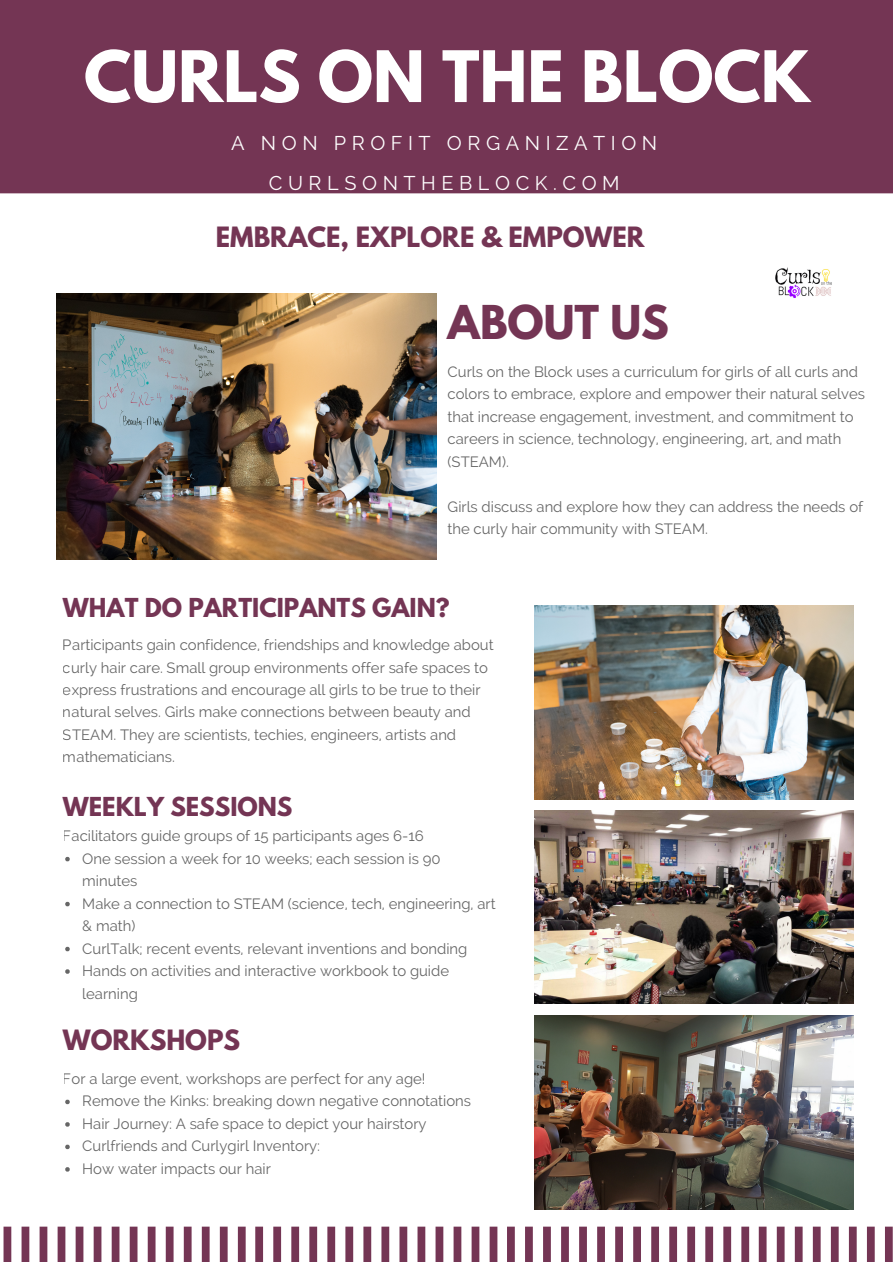
<style>
.page{position:relative;width:893px;height:1263px;background:#fff}
.page>*{position:absolute;margin:0;border:0;box-sizing:border-box;transform-origin:0 0}
.t1{font:700 62.85px "League Spartan";color:#fff}
.t2{font:700 41.25px "League Spartan";color:#743554}
.t3{font:700 24.75px "League Spartan";color:#743554}
.t4{font:700 23.1px "League Spartan";color:#743554}
.t5{font:19.8px/40.5px "Raleway";letter-spacing:.28em;color:#fff;text-align:center}
.t6{font:14.85px/22.5px "Raleway";color:#000}
</style>
<div class="page">
<div style="left:0;top:0;width:892px;height:193px;background:#743554"></div>
<svg style="left:65px;top:857px;width:5px;height:4px"></svg>
<svg style="left:65px;top:902px;width:5px;height:4px"></svg>
<svg style="left:65px;top:947px;width:5px;height:4px"></svg>
<svg style="left:65px;top:969px;width:5px;height:5px"></svg>
<img style="left:534px;top:606px;width:319px;height:193px">
<img style="left:534px;top:810px;width:319px;height:194px">
<img style="left:534px;top:1015px;width:319px;height:194px">
<svg style="left:65px;top:1100px;width:5px;height:4px"></svg>
<svg style="left:65px;top:1122px;width:5px;height:5px"></svg>
<svg style="left:65px;top:1145px;width:5px;height:4px"></svg>
<svg style="left:65px;top:1167px;width:5px;height:4px"></svg>
<img style="left:56px;top:293px;width:380px;height:267px">
<svg style="left:4px;top:1226px;width:242px;height:35px"></svg>
<svg style="left:255px;top:1226px;width:242px;height:35px"></svg>
<svg style="left:507px;top:1226px;width:242px;height:35px"></svg>
<svg style="left:758px;top:1226px;width:134px;height:35px"></svg>
<img style="left:775px;top:267px;width:57px;height:31px">
<h1 class="t1" style="left:84px;top:45px;width:727px">CURLS ON THE BLOCK</h1>
<h3 class="t5" style="left:231px;top:122px;width:427px">A NON PROFIT ORGANIZATION<br>CURLSONTHEBLOCK.COM</h3>
<h3 class="t3" style="left:216px;top:225px;width:430px">EMBRACE, EXPLORE &amp; EMPOWER</h3>
<h2 class="t2" style="left:447px;top:302px;width:223px">ABOUT US</h2>
<p class="t6" style="left:447px;top:360px;width:419px">Curls on the Block uses a curriculum for girls of all curls and colors to embrace, explore and empower their natural selves that increase engagement, investment, and commitment to careers in science, technology, engineering, art, and math (STEAM).</p>
<p class="t6" style="left:447px;top:495px;width:417px">Girls discuss and explore how they can address the needs of the curly hair community with STEAM.</p>
<h3 class="t4" style="left:63px;top:596px;width:388px">WHAT DO PARTICIPANTS GAIN?</h3>
<p class="t6" style="left:63px;top:633px;width:432px">Participants gain confidence, friendships and knowledge about curly hair care. Small group environments offer safe spaces to express frustrations and encourage all girls to be true to their natural selves. Girls make connections between beauty and STEAM. They are scientists, techies, engineers, artists and mathematicians.</p>
<h3 class="t4" style="left:63px;top:795px;width:231px">WEEKLY SESSIONS</h3>
<p class="t6" style="left:82px;top:825px;width:415px;text-indent:-19px">Facilitators guide groups of 15 participants ages 6-16<br>One session a week for 10 weeks; each session is 90 minutes<br>Make a connection to STEAM (science, tech, engineering, art &amp; math)<br>CurlTalk; recent events, relevant inventions and bonding Hands on activities and interactive workbook to guide learning</p>
<h3 class="t3" style="left:63px;top:1027px;width:179px">WORKSHOPS</h3>
<p class="t6" style="left:82px;top:1067px;width:390px;text-indent:-19px">For a large event, workshops are perfect for any age!<br>Remove the Kinks: breaking down negative connotations Hair Journey: A safe space to depict your hairstory Curlfriends and Curlygirl Inventory:<br>How water impacts our hair</p>
</div>
